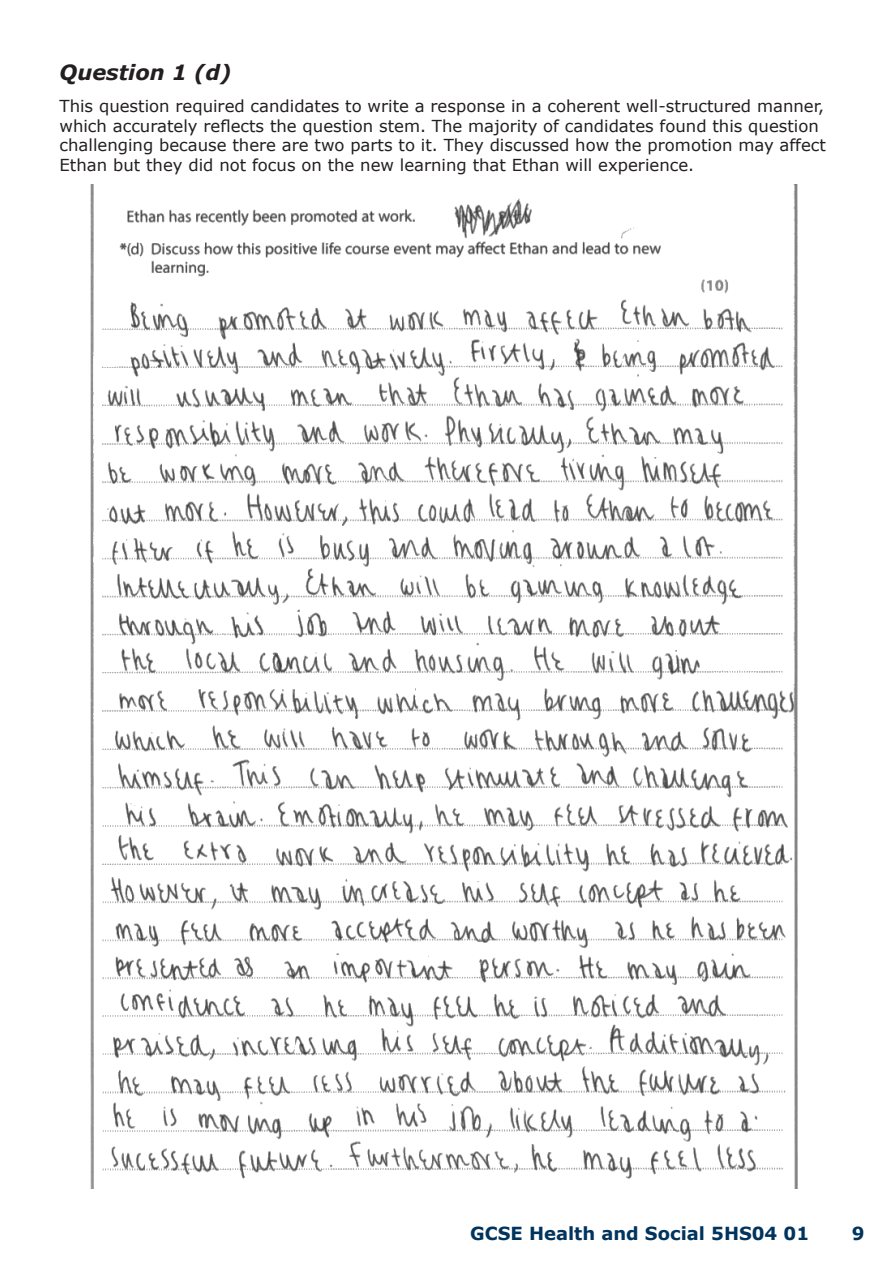
<style>
.page{position:relative;width:893px;height:1263px;background:#fff}
.page>*{position:absolute;margin:0;border:0;box-sizing:border-box;transform-origin:0 0}
.t1{font:italic 700 21px "Verdana";color:#231f20}
.t2{font:700 18px "Verdana";color:#00345e}
.t3{font:16.5px/19.5px "Verdana";color:#231f20}
</style>
<div class="page">
<img style="left:90px;top:185px;width:708px;height:1003px">
<p class="t1" style="left:60px;top:57px;width:174px">Question 1 (d)</p>
<p class="t3" style="left:60px;top:96px;width:768px">This question required candidates to write a response in a coherent well-structured manner, which accurately reflects the question stem. The majority of candidates found this question challenging because there are two parts to it. They discussed how the promotion may affect Ethan but they did not focus on the new learning that Ethan will experience.</p>
<p class="t2" style="left:470px;top:1221px;width:341px">GCSE Health and Social 5HS04 01</p>
<p class="t2" style="left:852px;top:1221px;width:14px">9</p>
</div>
